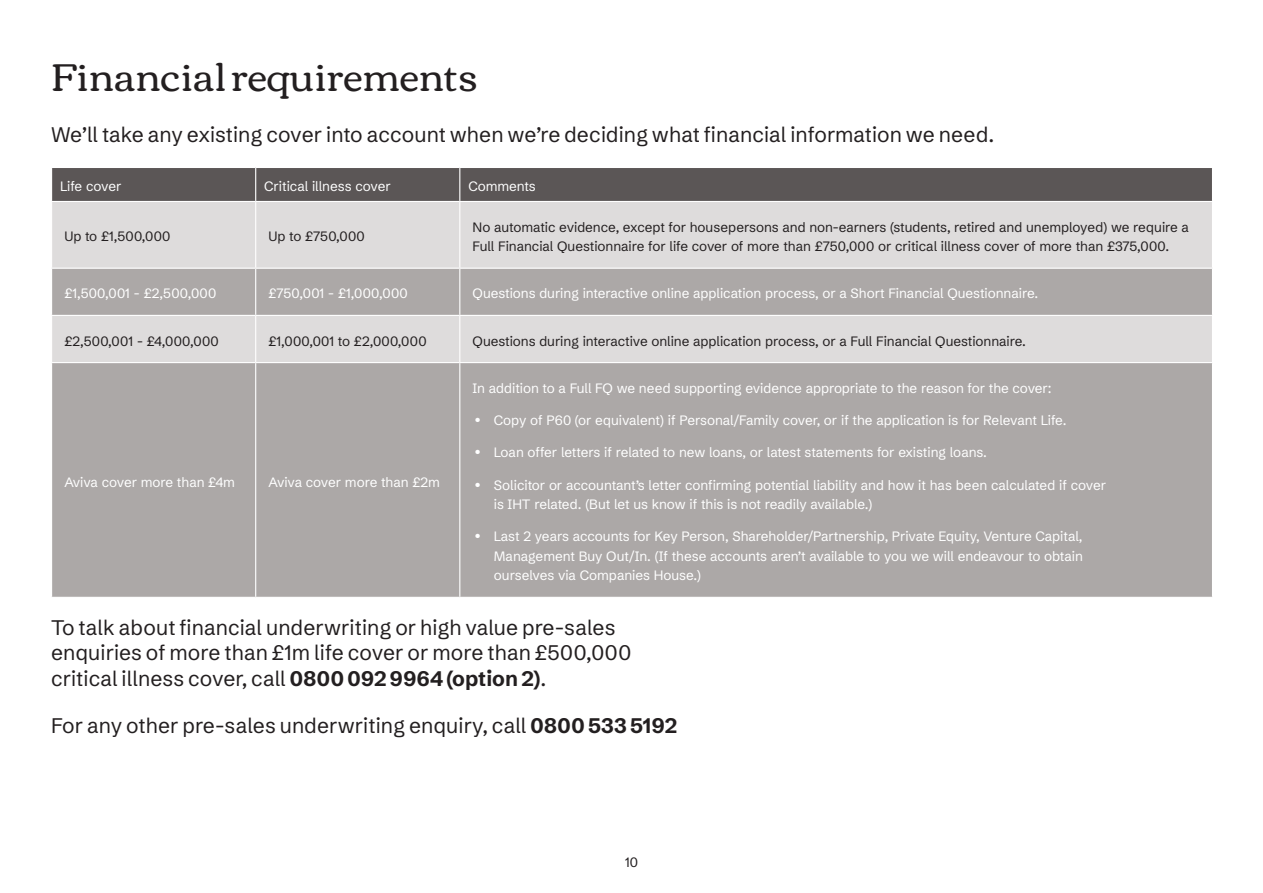
<style>
.page{position:relative;width:1263px;height:893px;background:#fff}
.page>*{position:absolute;margin:0;border:0;box-sizing:border-box;transform-origin:0 0}
.t1{font:39px "Corben";color:#231f20}
.t2{font:21px/25.5px "Schibsted Grotesk";letter-spacing:.005em;color:#231f20}
.t3{font:13.5px/19.5px "Schibsted Grotesk";letter-spacing:-.005em;color:#fff}
.t4{font:13.5px/19.5px "Schibsted Grotesk";letter-spacing:-.005em;color:#231f20}
.t5{font:13.5px "Schibsted Grotesk";letter-spacing:.02em;color:#231f20}
.t6{font:13.5px "Schibsted Grotesk";letter-spacing:.02em;color:#fff}
.s1{font-size:16.5px}
.s2{font-weight:700}
</style>
<div class="page">
<div style="left:52px;top:168px;width:1160px;height:33px;background:#5b5656"></div>
<div style="left:52px;top:202px;width:1160px;height:66px;background:#dedcdc"></div>
<svg style="left:52px;top:269px;width:1160px;height:328px;background:#b3afae"></svg>
<hr style="left:255px;top:168px;width:1px;height:33px;background:#fff">
<hr style="left:459px;top:168px;width:1px;height:33px;background:#fff">
<hr style="left:255px;top:202px;width:1px;height:66px;background:#fff">
<hr style="left:459px;top:202px;width:1px;height:66px;background:#fff">
<hr style="left:255px;top:269px;width:1px;height:46px;background:#fff">
<hr style="left:459px;top:269px;width:1px;height:46px;background:#fff">
<hr style="left:51px;top:315px;width:205px;height:1px;background:#fff">
<hr style="left:256px;top:315px;width:204px;height:1px;background:#fff">
<hr style="left:255px;top:316px;width:1px;height:46px;background:#fff">
<hr style="left:460px;top:315px;width:753px;height:1px;background:#fff">
<hr style="left:459px;top:316px;width:1px;height:46px;background:#fff">
<hr style="left:51px;top:362px;width:205px;height:1px;background:#fff">
<hr style="left:256px;top:362px;width:204px;height:1px;background:#fff">
<hr style="left:255px;top:363px;width:1px;height:234px;background:#fff">
<hr style="left:460px;top:362px;width:753px;height:1px;background:#fff">
<hr style="left:459px;top:363px;width:1px;height:234px;background:#fff">
<h1 class="t1" style="left:51px;top:49px;width:428px">Financial requirements</h1>
<h2 class="t2" style="left:51px;top:119px;width:945px">We’ll take any existing cover into account when we’re deciding what financial information we need.</h2>
<p class="t3" style="left:60px;top:175px;width:63px">Life cover</p>
<p class="t3" style="left:264px;top:175px;width:128px">Critical illness cover</p>
<p class="t3" style="left:468px;top:175px;width:69px">Comments</p>
<p class="t5" style="left:64px;top:225px;width:108px">Up to £1,500,000</p>
<p class="t4" style="left:268px;top:225px;width:98px">Up to £750,000</p>
<p class="t4" style="left:473px;top:216px;width:718px">No automatic evidence, except for housepersons and non-earners (students, retired and unemployed) we require a<br>Full Financial Questionnaire for life cover of more than £750,000 or critical illness cover of more than £375,000.</p>
<p class="t6" style="left:64px;top:282px;width:154px">£1,500,001 - £2,500,000</p>
<p class="t6" style="left:268px;top:282px;width:141px">£750,001 - £1,000,000</p>
<p class="t3" style="left:473px;top:282px;width:567px">Questions during interactive online application process, or a Short Financial Questionnaire.</p>
<p class="t5" style="left:64px;top:330px;width:156px">£2,500,001 - £4,000,000</p>
<p class="t5" style="left:268px;top:330px;width:160px">£1,000,001 to £2,000,000</p>
<p class="t4" style="left:473px;top:329px;width:555px">Questions during interactive online application process, or a Full Financial Questionnaire.</p>
<p class="t3" style="left:64px;top:470px;width:172px">Aviva cover more than £4m</p>
<p class="t3" style="left:268px;top:470px;width:173px">Aviva cover more than £2m</p>
<p class="t3" style="left:473px;top:377px;width:581px">In addition to a Full FQ we need supporting evidence appropriate to the reason for the cover:</p>
<p class="t3" style="left:473px;top:409px;width:595px"><span class="s1">•</span> Copy of P60 (or equivalent) if Personal/Family cover, or if the application is for Relevant Life.</p>
<p class="t3" style="left:473px;top:441px;width:516px"><span class="s1">•</span> Loan offer letters if related to new loans, or latest statements for existing loans.</p>
<p class="t3" style="left:494px;top:473px;width:614px;text-indent:-21px"><span class="s1">•</span> Solicitor or accountant’s letter confirming potential liability and how it has been calculated if cover is IHT related. (But let us know if this is not readily available.)</p>
<p class="t3" style="left:494px;top:525px;width:590px;text-align:justify;text-indent:-21px"><span class="s1">•</span> Last 2 years accounts for Key Person, Shareholder/Partnership, Private Equity, Venture Capital, Management Buy Out/In. (If these accounts aren’t available to you we will endeavour to obtain ourselves via Companies House.)</p>
<h2 class="t2" style="left:51px;top:612px;width:582px">To talk about financial underwriting or high value pre-sales enquiries of more than £1m life cover or more than £500,000 critical illness cover, call <span class="s2">0800 092 9964 (option 2)</span>.</h2>
<h2 class="t2" style="left:51px;top:710px;width:628px">For any other pre-sales underwriting enquiry, call <span class="s2">0800 533 5192</span></h2>
<p class="t4" style="left:625px;top:851px;width:14px">10</p>
</div>
